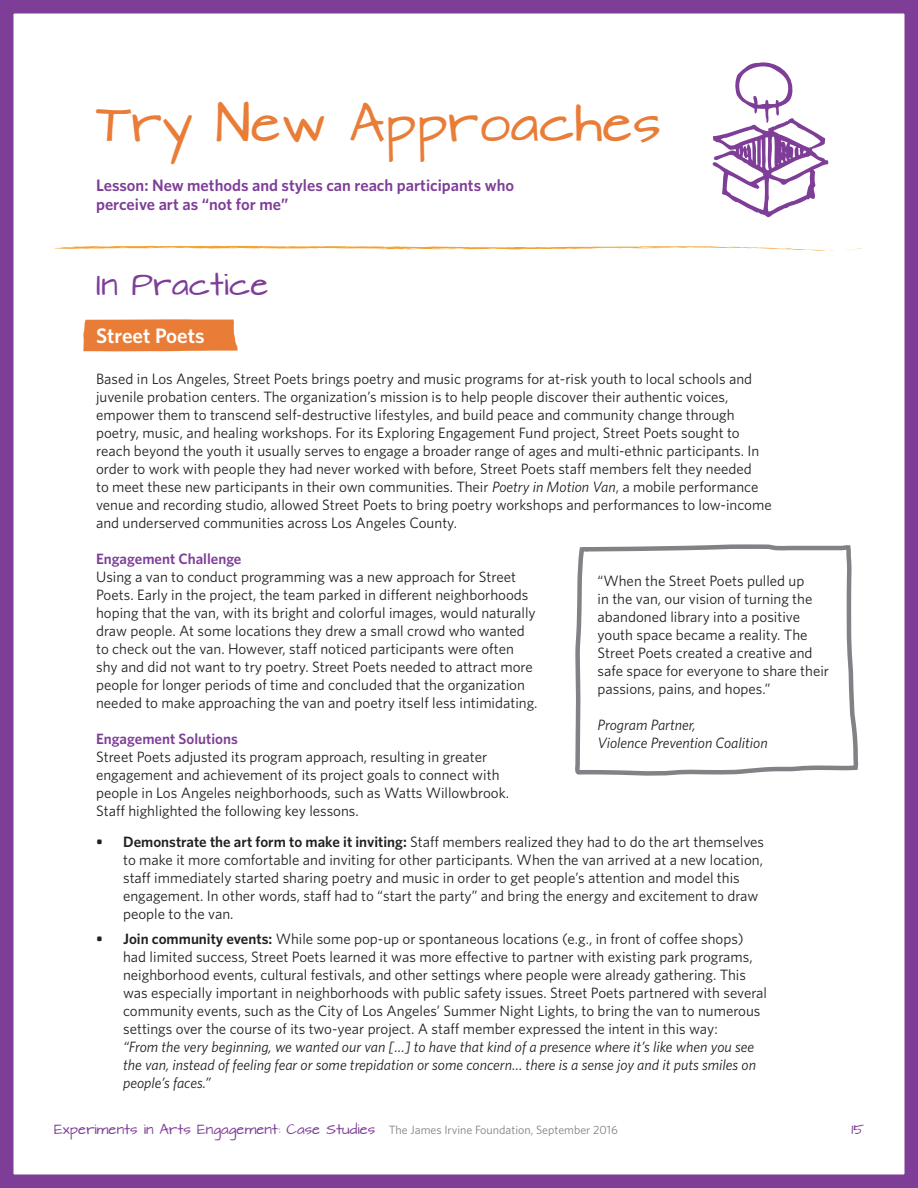
<style>
.page{position:relative;width:918px;height:1188px;background:#fff}
.page>*{position:absolute;margin:0;border:0;box-sizing:border-box;transform-origin:0 0}
.t1{font:45px "Architects Daughter";color:#e97d38}
.t2{font:27px "Architects Daughter";color:#7e3e98}
.t3{font:600 21px "Whitney";color:#fff}
.t4{font:600 16.5px/19.8px "Whitney";color:#7e3e98}
.t5{font:15px/18px "Whitney";color:#231f20}
.t6{font:italic 15px/18px "Whitney";color:#231f20}
.t7{font:600 15px "Whitney";color:#7e3e98}
.t8{font:12px "Architects Daughter";color:#7e3e98}
.s1{font-style:italic}
.s2{font-weight:600}
.s3{font-family:"Whitney";color:#808285}
</style>
<div class="page">
<div style="left:0;top:0;width:918px;height:1188px;border:14px solid #7e3e98"></div>
<svg style="left:575px;top:544px;width:284px;height:232px"></svg>
<svg style="left:83px;top:319px;width:155px;height:33px;background:#ea8645"></svg>
<svg style="left:845px;top:248px;width:17px;height:3px"></svg>
<svg style="left:54px;top:246px;width:779px;height:5px"></svg>
<svg style="left:712px;top:62px;width:116px;height:155px"></svg>
<h1 class="t1" style="left:96px;top:100px;width:567px">Try New Approaches</h1>
<p class="t4" style="left:96px;top:175px;width:420px">Lesson: New methods and styles can reach participants who perceive art as “not for me”</p>
<h2 class="t2" style="left:96px;top:270px;width:174px">In Practice</h2>
<h3 class="t3" style="left:96px;top:321px;width:110px">Street Poets</h3>
<p class="t5" style="left:96px;top:369px;width:677px">Based in Los Angeles, Street Poets brings poetry and music programs for at-risk youth to local schools and juvenile probation centers. The organization’s mission is to help people discover their authentic voices, empower them to transcend self-destructive lifestyles, and build peace and community change through poetry, music, and healing workshops. For its Exploring Engagement Fund project, Street Poets sought to reach beyond the youth it usually serves to engage a broader range of ages and multi-ethnic participants. In order to work with people they had never worked with before, Street Poets staff members felt they needed<br>to meet these new participants in their own communities. Their <span class="s1">Poetry in Motion Van</span>, a mobile performance venue and recording studio, allowed Street Poets to bring poetry workshops and performances to low-income and underserved communities across Los Angeles County.</p>
<p class="t7" style="left:96px;top:548px;width:147px">Engagement Challenge</p>
<p class="t5" style="left:96px;top:567px;width:443px">Using a van to conduct programming was a new approach for Street Poets. Early in the project, the team parked in different neighborhoods hoping that the van, with its bright and colorful images, would naturally draw people. At some locations they drew a small crowd who wanted to check out the van. However, staff noticed participants were often shy and did not want to try poetry. Street Poets needed to attract more people for longer periods of time and concluded that the organization needed to make approaching the van and poetry itself less intimidating.</p>
<p class="t7" style="left:96px;top:728px;width:143px">Engagement Solutions</p>
<p class="t5" style="left:96px;top:747px;width:414px">Street Poets adjusted its program approach, resulting in greater engagement and achievement of its project goals to connect with people in Los Angeles neighborhoods, such as Watts Willowbrook.<br>Staff highlighted the following key lessons.</p>
<p class="t5" style="left:123px;top:833px;width:643px;text-indent:-27px"><span class="s2">• Demonstrate the art form to make it inviting:</span> Staff members realized they had to do the art themselves to make it more comfortable and inviting for other participants. When the van arrived at a new location, staff immediately started sharing poetry and music in order to get people’s attention and model this engagement. In other words, staff had to “start the party” and bring the energy and excitement to draw people to the van.</p>
<p class="t5" style="left:123px;top:929px;width:646px;text-indent:-27px"><span class="s2">• Join community events:</span> While some pop-up or spontaneous locations (e.g., in front of coffee shops) had limited success, Street Poets learned it was more effective to partner with existing park programs, neighborhood events, cultural festivals, and other settings where people were already gathering. This was especially important in neighborhoods with public safety issues. Street Poets partnered with several community events, such as the City of Los Angeles’ Summer Night Lights, to bring the van to numerous settings over the course of its two-year project. A staff member expressed the intent in this way:</p>
<p class="t6" style="left:123px;top:1037px;width:634px">“From the very beginning, we wanted our van […] to have that kind of a presence where it’s like when you see the van, instead of feeling fear or some trepidation or some concern… there is a sense joy and it puts smiles on people’s faces.”</p>
<p class="t5" style="left:598px;top:571px;width:233px">“When the Street Poets pulled up<br>in the van, our vision of turning the abandoned library into a positive youth space became a reality. The Street Poets created a creative and safe space for everyone to share their passions, pains, and hopes.”</p>
<p class="t6" style="left:598px;top:715px;width:172px">Program Partner,<br>Violence Prevention Coalition</p>
<p class="t8" style="left:54px;top:1123px;width:565px">Experiments in Arts Engagement: Case Studies <span class="s3">The James Irvine Foundation, September 2016</span></p>
<p class="t8" style="left:851px;top:1123px;width:14px">15</p>
</div>
